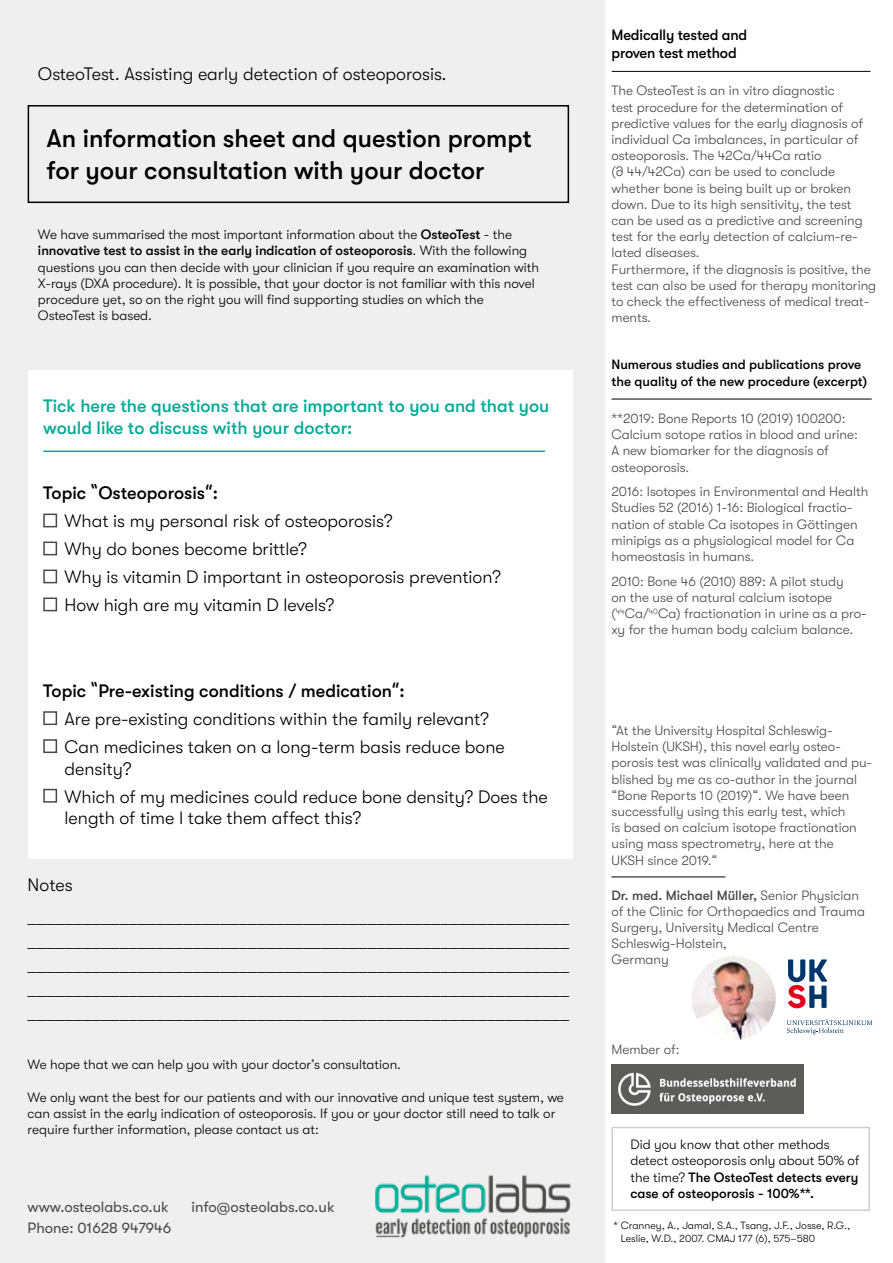
<style>
.page{position:relative;width:893px;height:1263px;background:#fff}
.page>*{position:absolute;margin:0;border:0;box-sizing:border-box;transform-origin:0 0}
.t1{font:500 25.5px/31.3px "GT Walsheim Pro";color:#000}
.t2{font:300 18px/28px "GT Walsheim Pro";color:#000}
.t3{font:500 18px/21.6px "GT Walsheim Pro";color:#00ab96}
.t4{font:15px "GT Walsheim Pro";color:#494948}
.t5{font:500 15px/18px "GT Walsheim Pro";letter-spacing:-.01em;color:#000}
.t6{font:300 13.5px/16.2px "GT Walsheim Pro";color:#494948}
.t7{font:300 13.5px/16.2px "GT Walsheim Pro";color:#000}
.t8{font:500 13.5px/16.2px "GT Walsheim Pro";color:#000}
.t9{font:300 10.5px/12.6px "GT Walsheim Pro";color:#000}
.s1{font-weight:500}
.s2{font-family:"Comic Sans MS";font-weight:400;font-size:19.5px}
</style>
<div class="page">
<div style="left:0;top:0;width:604px;height:1263px;background:#efefef"></div>
<div style="left:28px;top:371px;width:544px;height:488px;background:#fff"></div>
<img style="left:375px;top:1175px;width:196px;height:62px">
<hr style="left:611px;top:876px;width:114px;height:1px;background:#000">
<img style="left:691px;top:956px;width:85px;height:84px;border-radius:42px">
<svg style="left:788px;top:959px;width:39px;height:49px"></svg>
<svg style="left:787px;top:1019px;width:85px;height:15px"></svg>
<div style="left:611px;top:1127px;width:259px;height:84px;border:2px solid #cfcfcf"></div>
<hr style="left:43px;top:450px;width:502px;height:2px;background:#00ab96">
<hr style="left:612px;top:71px;width:258px;height:1px;background:#000">
<div style="left:28px;top:105px;width:541px;height:98px;border:2px solid #000"></div>
<hr style="left:611px;top:399px;width:261px;height:1px;background:#000">
<div style="left:43px;top:514px;width:14px;height:13px;border:2px solid #494948"></div>
<div style="left:43px;top:541px;width:14px;height:14px;border:2px solid #494948"></div>
<div style="left:43px;top:569px;width:14px;height:14px;border:2px solid #494948"></div>
<div style="left:43px;top:597px;width:14px;height:14px;border:2px solid #494948"></div>
<div style="left:43px;top:711px;width:14px;height:14px;border:2px solid #494948"></div>
<div style="left:43px;top:739px;width:14px;height:14px;border:2px solid #494948"></div>
<div style="left:43px;top:789px;width:14px;height:14px;border:2px solid #494948"></div>
<img style="left:611px;top:1064px;width:193px;height:50px">
<h2 class="t2" style="left:38px;top:60px;width:410px">OsteoTest. Assisting early detection of osteoporosis.</h2>
<h1 class="t1" style="left:46px;top:123px;width:487px">An information sheet and question prompt for your consultation with your doctor</h1>
<p class="t7" style="left:38px;top:227px;width:503px">We have summarised the most important information about the <span class="s1">OsteoTest</span> - the <span class="s1">innovative test to assist in the early indication of osteoporosis</span>. With the following questions you can then decide with your clinician if you require an examination with X-rays (DXA procedure). It is possible, that your doctor is not familiar with this novel procedure yet, so on the right you will find supporting studies on which the OsteoTest is based.</p>
<h2 class="t3" style="left:43px;top:395px;width:507px">Tick here the questions that are important to you and that you would like to discuss with your doctor:</h2>
<h2 class="t2" style="left:65px;top:479px;width:438px;text-indent:-21px"><span class="s1">Topic</span> <span class="s2">“</span><span class="s1">Osteoporosis</span><span class="s2">”</span><span class="s1">:<br></span>What is my personal risk of osteoporosis?<br>Why do bones become brittle?<br>Why is vitamin D important in osteoporosis prevention?<br>How high are my vitamin D levels?</h2>
<h2 class="t2" style="left:65px;top:677px;width:442px;text-indent:-21px"><span class="s1">Topic</span> <span class="s2">“</span><span class="s1">Pre-existing conditions / medication</span><span class="s2">”</span><span class="s1">:<br></span>Are pre-existing conditions within the family relevant?<br>Can medicines taken on a long-term basis reduce bone</h2>
<h2 class="t2" style="left:65px;top:755px;width:485px">density?<br>Which of my medicines could reduce bone density? Does the</h2>
<h2 class="t2" style="left:65px;top:804px;width:298px">length of time I take them affect this?</h2>
<h2 class="t2" style="left:28px;top:870px;width:543px;line-height:30.5px">Notes ___________________________________________________________</h2>
<p class="t2" style="left:28px;top:927px;width:543px;line-height:24px;text-align:justify">___________________________________________________________ ___________________________________________________________ ___________________________________________________________ ___________________________________________________________</p>
<p class="t7" style="left:28px;top:1057px;width:375px">We hope that we can help you with your doctor’s consultation.</p>
<p class="t7" style="left:28px;top:1089px;width:538px">We only want the best for our patients and with our innovative and unique test system, we can assist in the early indication of osteoporosis. If you or your doctor still need to talk or require further information, please contact us at:</p>
<p class="t4" style="left:28px;top:1199px;width:143px">www.osteolabs.co.uk</p>
<p class="t4" style="left:192px;top:1199px;width:144px">info@osteolabs.co.uk</p>
<p class="t4" style="left:28px;top:1220px;width:145px">Phone: 01628 947946</p>
<p class="t5" style="left:611px;top:26px;width:137px">Medically tested and proven test method</p>
<p class="t6" style="left:611px;top:83px;width:266px">The OsteoTest is an in vitro diagnostic<br>test procedure for the determination of predictive values for the early diagnosis of individual Ca imbalances, in particular of osteoporosis. The 42Ca/44Ca ratio<br>(∂ 44/42Ca) can be used to conclude whether bone is being built up or broken down. Due to its high sensitivity, the test can be used as a predictive and screening test for the early detection of calcium-re&shy;lated diseases.<br>Furthermore, if the diagnosis is positive, the test can also be used for therapy monitoring to check the effectiveness of medical treat&shy;ments.</p>
<p class="t8" style="left:611px;top:357px;width:257px">Numerous studies and publications prove the quality of the new procedure (excerpt)</p>
<p class="t6" style="left:611px;top:410px;width:248px">**2019: Bone Reports 10 (2019) 100200:<br>Calcium sotope ratios in blood and urine:<br>A new biomarker for the diagnosis of osteoporosis.</p>
<p class="t6" style="left:611px;top:484px;width:258px">2016: Isotopes in Environmental and Health Studies 52 (2016) 1-16: Biological fractio&shy;nation of stable Ca isotopes in Göttingen minipigs as a physiological model for Ca homeostasis in humans.</p>
<p class="t6" style="left:611px;top:573px;width:257px">2010: Bone 46 (2010) 889: A pilot study<br>on the use of natural calcium isotope (<sup>44</sup>Ca/<sup>40</sup>Ca) fractionation in urine as a pro&shy;xy for the human body calcium balance.</p>
<p class="t6" style="left:611px;top:722px;width:262px">“At the University Hospital Schleswig-Holstein (UKSH), this novel early osteo&shy;porosis test was clinically validated and pu&shy;blished by me as co-author in the journal “Bone Reports 10 (2019)“. We have been successfully using this early test, which<br>is based on calcium isotope fractionation using mass spectrometry, here at the<br>UKSH since 2019.“</p>
<p class="t6" style="left:611px;top:887px;width:255px"><span class="s1">Dr. med. Michael Müller,</span> Senior Physician of the Clinic for Orthopaedics and Trauma<br>Surgery, University Medical Centre<br>Schleswig-Holstein,<br>Germany</p>
<p class="t6" style="left:611px;top:1041px;width:70px">Member of:</p>
<p class="t7" style="left:630px;top:1136px;width:230px">Did you know that other methods detect osteoporosis only about 50% of the time? <span class="s1">The OsteoTest detects every case of osteoporosis - 100%**.</span></p>
<p class="t9" style="left:621px;top:1219px;width:231px;text-indent:-7px">* Cranney, A., Jamal, S.A., Tsang, J.F., Josse, R.G.,<br>Leslie, W.D., 2007. CMAJ 177 (6), 575–580</p>
</div>
